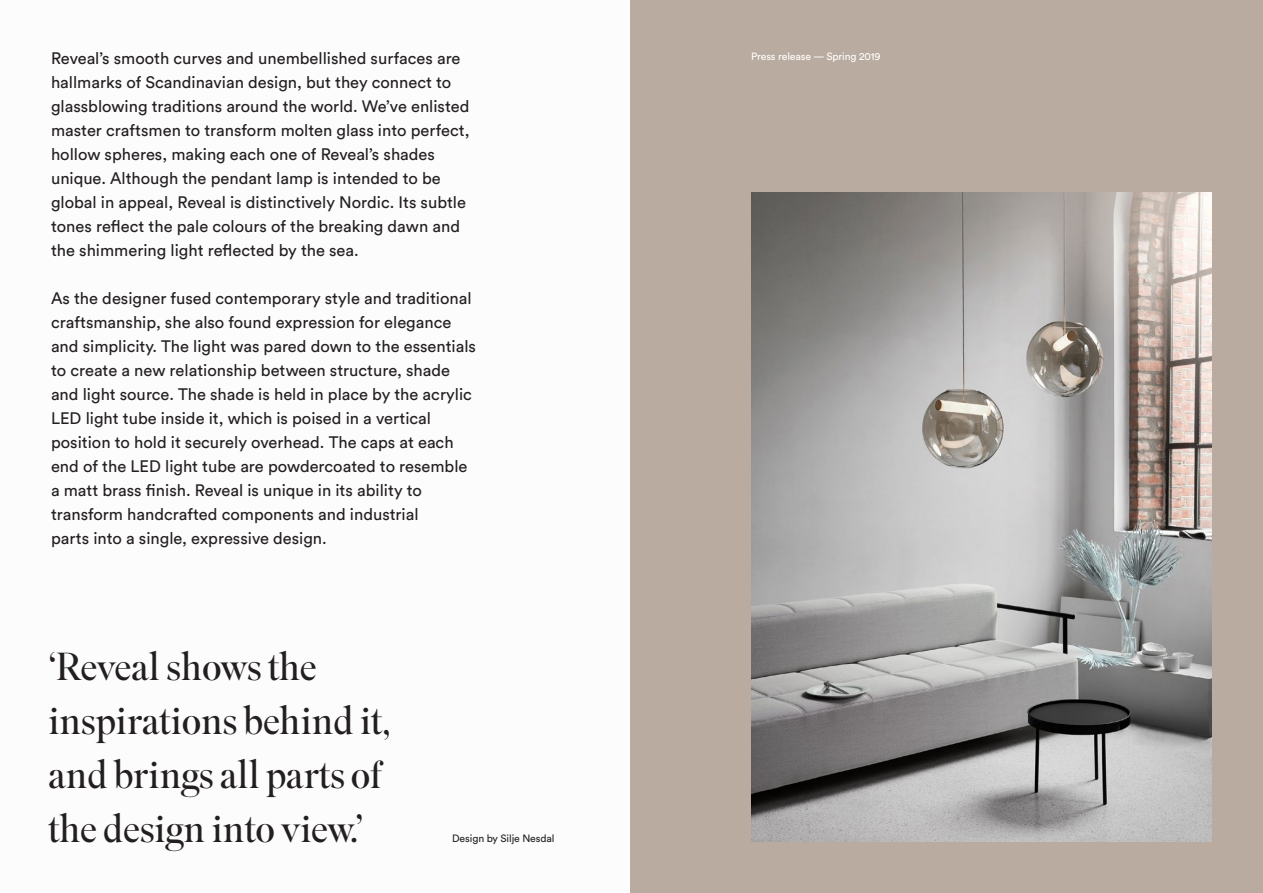
<style>
.page{position:relative;width:1263px;height:893px;background:#fff}
.page>*{position:absolute;margin:0;border:0;box-sizing:border-box;transform-origin:0 0}
.t1{font:300 39px/54px "Superior Title";letter-spacing:-.015em;color:#231f20}
.t2{font:300 39px "Superior Title";letter-spacing:-.035em;color:#231f20}
.t3{font:16.5px/24px "Circular Std";color:#231f20}
.t4{font:10.5px "Circular Std";letter-spacing:-.01em;color:#fff}
.t5{font:10.5px "Circular Std";letter-spacing:-.01em;color:#231f20}
</style>
<div class="page">
<div style="left:631px;top:0;width:632px;height:893px;background:#b9ab9f"></div>
<img style="left:751px;top:193px;width:461px;height:649px">
<p class="t3" style="left:51px;top:46px;width:420px">Reveal’s smooth curves and unembellished surfaces are hallmarks of Scandinavian design, but they connect to glassblowing traditions around the world. We’ve enlisted master craftsmen to transform molten glass into perfect, hollow spheres, making each one of Reveal’s shades unique. Although the pendant lamp is intended to be global in appeal, Reveal is distinctively Nordic. Its subtle tones reflect the pale colours of the breaking dawn and the shimmering light reflected by the sea.</p>
<p class="t3" style="left:51px;top:286px;width:426px">As the designer fused contemporary style and traditional craftsmanship, she also found expression for elegance and simplicity. The light was pared down to the essentials to create a new relationship between structure, shade and light source. The shade is held in place by the acrylic LED light tube inside it, which is poised in a vertical</p>
<p class="t3" style="left:51px;top:430px;width:418px">position to hold it securely overhead. The caps at each end of the LED light tube are powdercoated to resemble a matt brass finish. Reveal is unique in its ability to</p>
<p class="t3" style="left:51px;top:502px;width:369px">transform handcrafted components and industrial</p>
<p class="t3" style="left:51px;top:526px;width:277px">parts into a single, expressive design.</p>
<p class="t2" style="left:48px;top:643px;width:271px">‘Reveal shows the</p>
<p class="t1" style="left:48px;top:695px;width:344px">inspirations behind it, and brings all parts of the design into view.’</p>
<p class="t5" style="left:452px;top:832px;width:104px">Design by Silje Nesdal</p>
<p class="t4" style="left:751px;top:49px;width:131px">Press release — Spring 2019</p>
</div>
